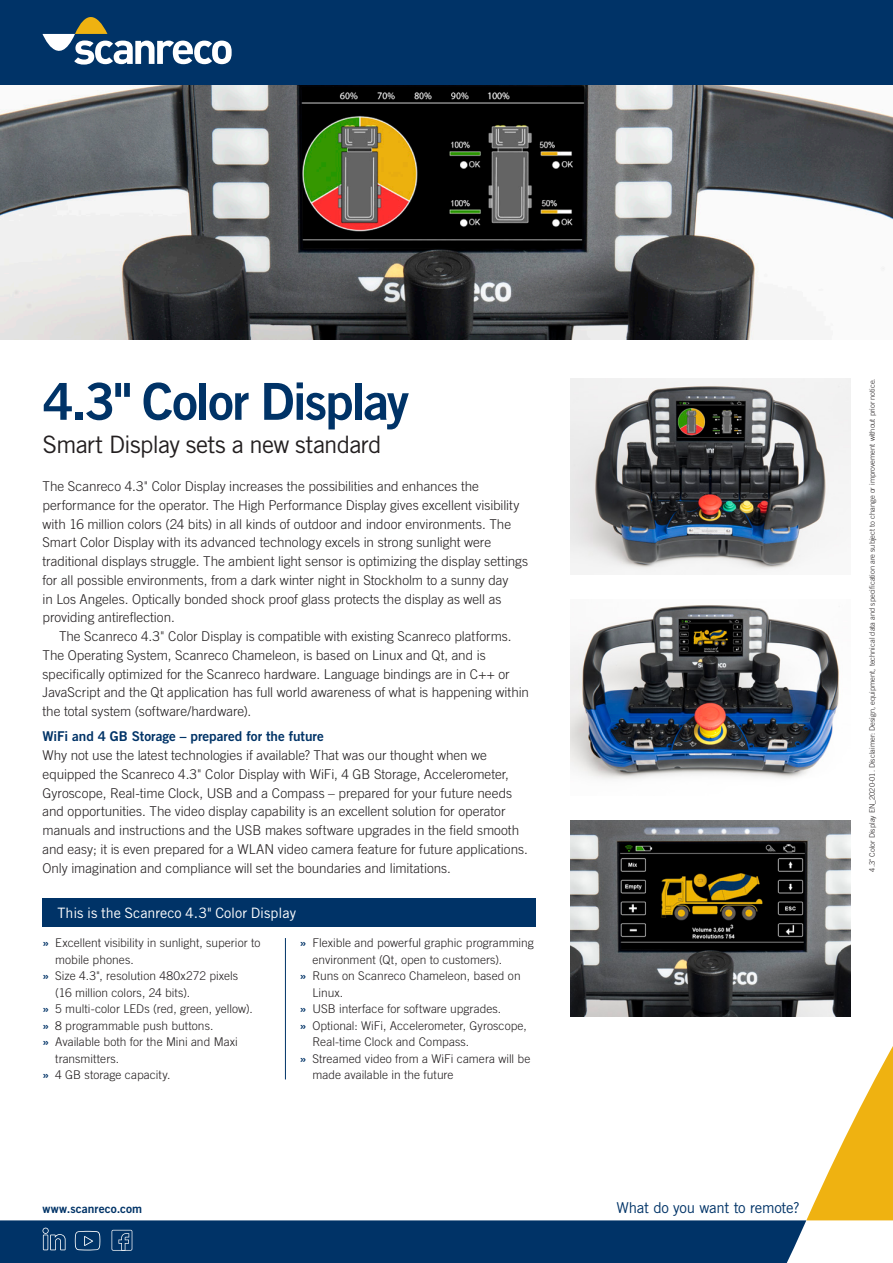
<style>
.page{position:relative;width:893px;height:1263px;background:#fff}
.page>*{position:absolute;margin:0;border:0;box-sizing:border-box;transform-origin:0 0}
.SRCO_Rub_1{font:51px "Trade Gothic Bold Two";letter-spacing:-.04em;color:#003367}
.SRCO_Rub_2{font:24px "Trade Gothic";letter-spacing:-.03em;color:#231f20}
.t1{font:15px "Trade Gothic";letter-spacing:-.02em;color:#003367}
.SRCO_Fakta_Rub{font:14.4px "Trade Gothic";color:#fff}
.SRCO_Bröd{font:300 13.5px/18.8px "Trade Gothic";color:#231f20}
.SRCO_Bröd_-_indr{font:300 13.5px/18.8px "Trade Gothic";color:#231f20}
.SRCO_Bröd-2{font:13.5px "Trade Gothic Bold Two";color:#003367}
.t2{font:300 12px/16.5px "Trade Gothic";letter-spacing:.005em;color:#231f20}
.t3{font:12px "Trade Gothic Bold Two";letter-spacing:.005em;color:#003367}
.SRCO_print_info{font:300 7.5px "Trade Gothic";color:#231f20}
.s1{font-family:"Trade Gothic Bold Two";font-weight:400;color:#003367}
</style>
<div class="page">
<img style="left:0;top:85px;width:893px;height:254px">
<img style="left:571px;top:821px;width:279px;height:187px">
<img style="left:571px;top:378px;width:279px;height:196px">
<img style="left:571px;top:605px;width:268px;height:174px">
<div style="left:43px;top:898px;width:493px;height:29px;background:#003367"></div>
<hr style="left:285px;top:938px;width:1px;height:141px;background:#003367">
<div style="left:0;top:0;width:893px;height:85px;background:#003367"></div>
<svg style="left:43px;top:17px;width:189px;height:48px"></svg>
<svg style="left:0;top:1008px;width:893px;height:255px"></svg>
<p class="SRCO_Rub_1" style="left:43px;top:370px;width:368px">4.3" Color Display</p>
<p class="SRCO_Rub_2" style="left:43px;top:430px;width:340px">Smart Display sets a new standard</p>
<p class="SRCO_Bröd" style="left:43px;top:477px;width:487px">The Scanreco 4.3" Color Display increases the possibilities and enhances the performance for the operator. The High Performance Display gives excellent visibility with 16 million colors (24 bits) in all kinds of outdoor and indoor environments. The Smart Color Display with its advanced technology excels in strong sunlight were traditional displays struggle. The ambient light sensor is optimizing the display settings for all possible environments, from a dark winter night in Stockholm to a sunny day<br>in Los Angeles. Optically bonded shock proof glass protects the display as well as providing antireflection.</p>
<p class="SRCO_Bröd_-_indr" style="left:43px;top:627px;width:488px;text-indent:16px">The Scanreco 4.3" Color Display is compatible with existing Scanreco platforms.<br>The Operating System, Scanreco Chameleon, is based on Linux and Qt, and is specifically optimized for the Scanreco hardware. Language bindings are in C++ or JavaScript and the Qt application has full world awareness of what is happening within the total system (software/hardware).</p>
<p class="SRCO_Bröd-2" style="left:43px;top:728px;width:283px">WiFi and 4 GB Storage – prepared for the future</p>
<p class="SRCO_Bröd" style="left:43px;top:746px;width:487px">Why not use the latest technologies if available? That was our thought when we equipped the Scanreco 4.3" Color Display with WiFi, 4 GB Storage, Accelerometer, Gyroscope, Real-time Clock, USB and a Compass – prepared for your future needs and opportunities. The video display capability is an excellent solution for operator manuals and instructions and the USB makes software upgrades in the field smooth and easy; it is even prepared for a WLAN video camera feature for future applications.<br>Only imagination and compliance will set the boundaries and limitations.</p>
<p class="SRCO_Fakta_Rub" style="left:57px;top:904px;width:240px">This is the Scanreco 4.3" Color Display</p>
<p class="t2" style="left:55px;top:935px;width:207px;text-indent:-13px"><span class="s1">»</span> Excellent visibility in sunlight, superior to mobile phones.</p>
<p class="t2" style="left:55px;top:968px;width:184px;text-indent:-13px"><span class="s1">»</span> Size 4.3", resolution 480x272 pixels (16 million colors, 24 bits).</p>
<p class="t2" style="left:43px;top:1001px;width:212px"><span class="s1">»</span> 5 multi-color LEDs (red, green, yellow).</p>
<p class="t2" style="left:43px;top:1017px;width:172px"><span class="s1">»</span> 8 programmable push buttons.</p>
<p class="t2" style="left:55px;top:1034px;width:184px;text-indent:-13px"><span class="s1">»</span> Available both for the Mini and Maxi transmitters.</p>
<p class="t2" style="left:43px;top:1067px;width:129px"><span class="s1">»</span> 4 GB storage capacity.</p>
<p class="t2" style="left:312px;top:935px;width:223px;text-indent:-13px"><span class="s1">»</span> Flexible and powerful graphic programming environment (Qt, open to customers).</p>
<p class="t2" style="left:312px;top:968px;width:210px;text-indent:-13px"><span class="s1">»</span> Runs on Scanreco Chameleon, based on<br>Linux.</p>
<p class="t2" style="left:300px;top:1001px;width:203px"><span class="s1">»</span> USB interface for software upgrades.</p>
<p class="t2" style="left:312px;top:1017px;width:216px;text-indent:-13px"><span class="s1">»</span> Optional: WiFi, Accelerometer, Gyroscope,<br>Real-time Clock and Compass.</p>
<p class="t2" style="left:312px;top:1050px;width:220px;text-indent:-13px"><span class="s1">»</span> Streamed video from a WiFi camera will be made available in the future</p>
<p class="t3" style="left:43px;top:1201px;width:101px">www.scanreco.com</p>
<p class="t1" style="left:616px;top:1198px;width:185px">What do you want to remote?</p>
<p class="SRCO_print_info" style="left:868px;top:871px;width:495px;rotate:-90deg">4.3" Color Display EN_2020-01. Disclaimer: Design, equipment, technical data and specification are subject to change or improvement without prior notice.</p>
</div>
